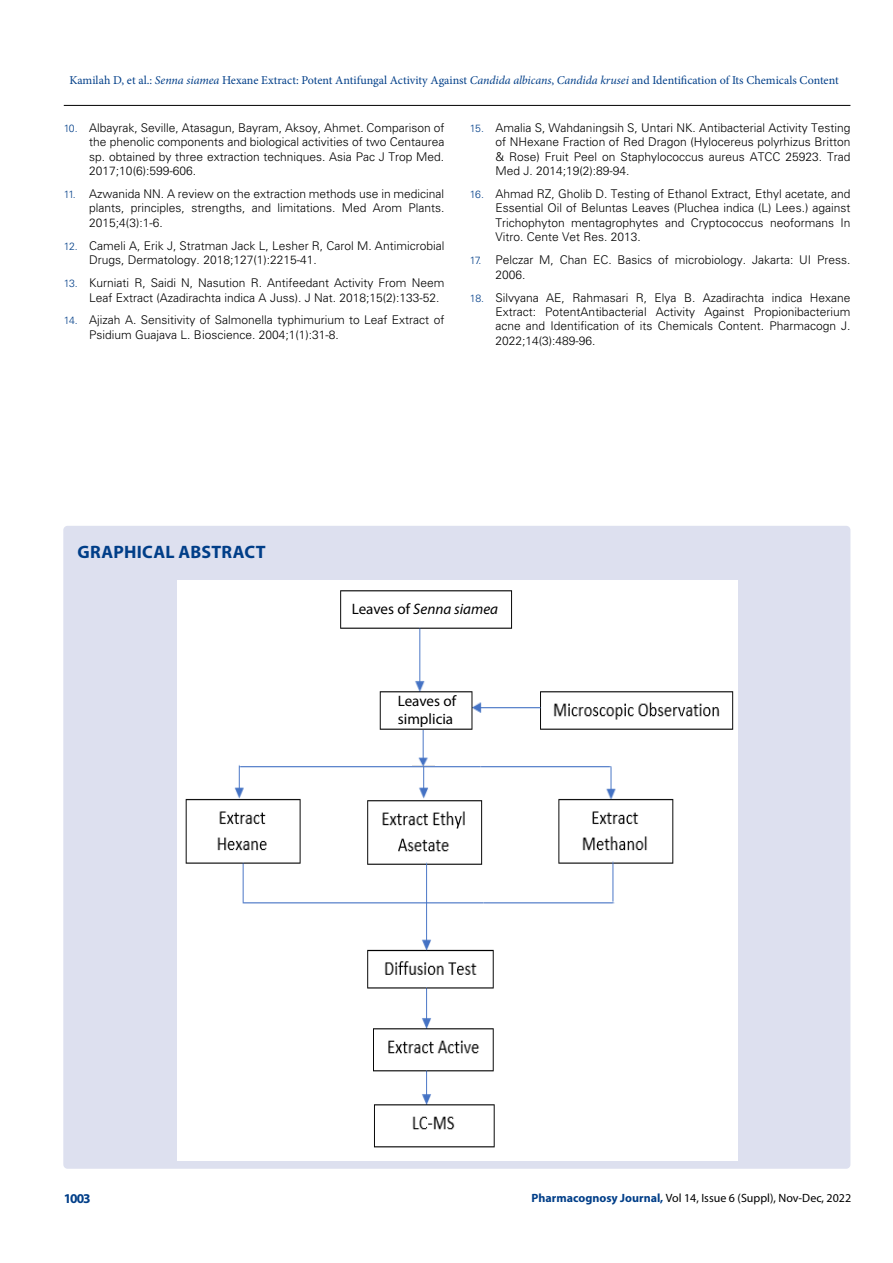
<style>
.page{position:relative;width:893px;height:1263px;background:#fff}
.page>*{position:absolute;margin:0;border:0;box-sizing:border-box;transform-origin:0 0}
.t1{font:700 18px "Myriad Pro";letter-spacing:.015em;color:#003e88}
.t2{font:italic 15.15px "Myriad Pro";color:#000}
.t3{font:15.15px/18.1px "Myriad Pro";color:#000}
.t4{font:700 13.5px "Myriad Pro";color:#003e88}
.t5{font:300 12px/14.4px "Univers LT Std";color:#000;text-align:justify}
.t6{font:12px "Minion Pro";color:#003e88}
.t7{font:12px "Myriad Pro";color:#000}
.s1{font-style:italic}
.s2{font-size:10.5px;color:#003e88}
.s3{font-style:normal}
.s4{font-weight:700;color:#003e88}
</style>
<div class="page">
<hr style="left:64px;top:105px;width:786px;height:1px;background:#000">
<div style="left:63px;top:526px;width:787px;height:643px;background:#dde0ef;border-radius:4px"></div>
<div style="left:177px;top:580px;width:560px;height:580px;background:#fff"></div>
<div style="left:390px;top:694px;width:74px;height:34px;background:#fff"></div>
<div style="left:348px;top:599px;width:155px;height:27px;background:#fff"></div>
<div style="left:396px;top:852px;width:57px;height:6px;background:#fff"></div>
<img style="left:413px;top:730px;width:21px;height:36px">
<p class="t6" style="left:69px;top:72px;width:771px">Kamilah D, et al.: <span class="s1">Senna siamea</span> Hexane Extract: Potent Antifungal Activity Against <span class="s1">Candida albicans</span>, <span class="s1">Candida krusei</span> and Identification of Its Chemicals Content</p>
<p class="t5" style="left:89px;top:121px;width:357px;text-indent:-26px"><span class="s2">10.</span> Albayrak, Seville, Atasagun, Bayram, Aksoy, Ahmet. Comparison of the phenolic components and biological activities of two Centaurea sp. obtained by three extraction techniques. Asia Pac J Trop Med.<br>2017;10(6):599-606.</p>
<p class="t5" style="left:89px;top:187px;width:357px;text-indent:-26px"><span class="s2">11.</span> Azwanida NN. A review on the extraction methods use in medicinal plants, principles, strengths, and limitations. Med Arom Plants.<br>2015;4(3):1-6.</p>
<p class="t5" style="left:89px;top:238px;width:357px;text-indent:-26px"><span class="s2">12.</span> Cameli A, Erik J, Stratman Jack L, Lesher R, Carol M. Antimicrobial<br>Drugs, Dermatology. 2018;127(1):2215-41.</p>
<p class="t5" style="left:89px;top:276px;width:357px;text-indent:-26px"><span class="s2">13.</span> Kurniati R, Saidi N, Nasution R. Antifeedant Activity From Neem<br>Leaf Extract (Azadirachta indica A Juss). J Nat. 2018;15(2):133-52.</p>
<p class="t5" style="left:89px;top:313px;width:357px;text-indent:-26px"><span class="s2">14.</span> Ajizah A. Sensitivity of Salmonella typhimurium to Leaf Extract of<br>Psidium Guajava L. Bioscience. 2004;1(1):31-8.</p>
<p class="t5" style="left:495px;top:121px;width:357px;text-indent:-26px"><span class="s2">15.</span> Amalia S, Wahdaningsih S, Untari NK. Antibacterial Activity Testing of NHexane Fraction of Red Dragon (Hylocereus polyrhizus Britton &amp; Rose) Fruit Peel on Staphylococcus aureus ATCC 25923. Trad Med J. 2014;19(2):89-94.</p>
<p class="t5" style="left:495px;top:187px;width:357px;text-indent:-26px"><span class="s2">16.</span> Ahmad RZ, Gholib D. Testing of Ethanol Extract, Ethyl acetate, and Essential Oil of Beluntas Leaves (Pluchea indica (L) Lees.) against Trichophyton mentagrophytes and Cryptococcus neoformans In Vitro. Cente Vet Res. 2013.</p>
<p class="t5" style="left:495px;top:253px;width:357px;text-indent:-26px"><span class="s2">17.</span> Pelczar M, Chan EC. Basics of microbiology. Jakarta: UI Press.<br>2006.</p>
<p class="t5" style="left:495px;top:290px;width:357px;text-indent:-26px"><span class="s2">18.</span> Silvyana AE, Rahmasari R, Elya B. Azadirachta indica Hexane Extract: PotentAntibacterial Activity Against Propionibacterium acne and Identification of its Chemicals Content. Pharmacogn J.<br>2022;14(3):489-96.</p>
<h1 class="t1" style="left:77px;top:540px;width:190px">GRAPHICAL ABSTRACT</h1>
<p class="t2" style="left:352px;top:600px;width:148px"><span class="s3">Leaves of</span> Senna siamea</p>
<p class="t3" style="left:398px;top:692px;width:60px">Leaves of simplicia</p>
<p class="t4" style="left:64px;top:1189px;width:29px">1003</p>
<p class="t7" style="left:532px;top:1190px;width:321px"><span class="s4">Pharmacognosy Journal,</span> Vol 14, Issue 6 (Suppl), Nov-Dec, 2022</p>
</div>
